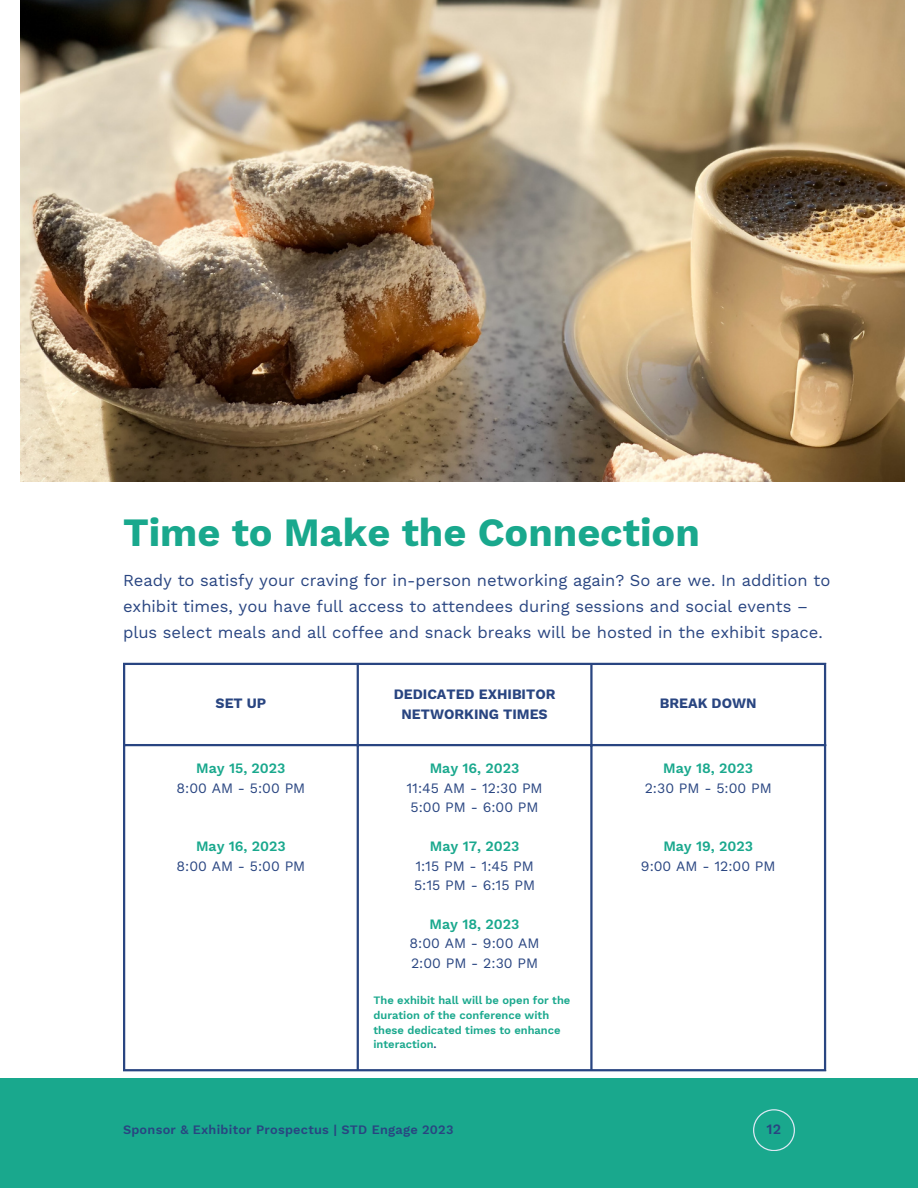
<style>
.page{position:relative;width:918px;height:1188px;background:#fff}
.page>*{position:absolute;margin:0;border:0;box-sizing:border-box;transform-origin:0 0}
.t1{font:700 39.45px "Work Sans";color:#19a88d}
.t2{font:16.5px/25.8px "Work Sans";color:#294581}
.t3{font:14.1px/19.5px "Work Sans";color:#294581}
.t4{font:600 14.1px "Work Sans";color:#19a88d}
.t5{font:700 14.1px/19.5px "Work Sans";color:#294581;text-align:center}
.t6{font:600 14.1px "Work Sans";color:#294581}
.t7{font:600 12.75px "Work Sans";letter-spacing:.02em;color:#294581}
.t8{font:600 11.1px/14.9px "Work Sans";color:#19a88d}
.s1{color:#294581}
</style>
<div class="page">
<img style="left:21px;top:0;width:884px;height:481px">
<div style="left:0;top:1078px;width:918px;height:110px;background:#19a88d"></div>
<svg style="left:753px;top:1109px;width:42px;height:42px"></svg>
<hr style="left:123px;top:665px;width:2px;height:404px;background:#294581">
<hr style="left:357px;top:665px;width:2px;height:404px;background:#294581">
<hr style="left:590px;top:665px;width:3px;height:404px;background:#294581">
<hr style="left:824px;top:665px;width:2px;height:404px;background:#294581">
<hr style="left:123px;top:663px;width:703px;height:2px;background:#294581">
<hr style="left:123px;top:744px;width:703px;height:2px;background:#294581">
<hr style="left:123px;top:1069px;width:703px;height:2px;background:#294581">
<h1 class="t1" style="left:123px;top:509px;width:578px">Time to Make the Connection</h1>
<p class="t2" style="left:123px;top:568px;width:709px">Ready to satisfy your craving for in-person networking again? So are we. In addition to exhibit times, you have full access to attendees during sessions and social events – plus select meals and all coffee and snack breaks will be hosted in the exhibit space.</p>
<p class="t5" style="left:216px;top:694px;width:52px">SET UP</p>
<p class="t5" style="left:394px;top:684px;width:163px">DEDICATED EXHIBITOR<br>NETWORKING TIMES</p>
<p class="t5" style="left:660px;top:694px;width:98px">BREAK DOWN</p>
<p class="t4" style="left:196px;top:760px;width:91px">May 15, 2023</p>
<p class="t3" style="left:177px;top:778px;width:130px">8:00 AM - 5:00 PM</p>
<p class="t4" style="left:196px;top:838px;width:91px">May 16, 2023</p>
<p class="t3" style="left:177px;top:856px;width:130px">8:00 AM - 5:00 PM</p>
<p class="t4" style="left:430px;top:760px;width:91px">May 16, 2023</p>
<p class="t3" style="left:407px;top:778px;width:138px">11:45 AM - 12:30 PM<br>5:00 PM - 6:00 PM</p>
<p class="t4" style="left:430px;top:838px;width:91px">May 17, 2023</p>
<p class="t3" style="left:414px;top:856px;width:122px">1:15 PM - 1:45 PM<br>5:15 PM - 6:15 PM</p>
<p class="t4" style="left:430px;top:916px;width:91px">May 18, 2023</p>
<p class="t3" style="left:410px;top:934px;width:132px">8:00 AM - 9:00 AM<br>2:00 PM - 2:30 PM</p>
<p class="t8" style="left:374px;top:993px;width:198px">The exhibit hall will be open for the duration of the conference with these dedicated times to enhance interaction<span class="s1">.</span></p>
<p class="t4" style="left:663px;top:760px;width:91px">May 18, 2023</p>
<p class="t3" style="left:645px;top:778px;width:129px">2:30 PM - 5:00 PM</p>
<p class="t4" style="left:663px;top:838px;width:91px">May 19, 2023</p>
<p class="t3" style="left:641px;top:856px;width:136px">9:00 AM - 12:00 PM</p>
<p class="t7" style="left:123px;top:1123px;width:332px">Sponsor &amp; Exhibitor Prospectus | STD Engage 2023</p>
<p class="t6" style="left:767px;top:1121px;width:16px">12</p>
</div>
